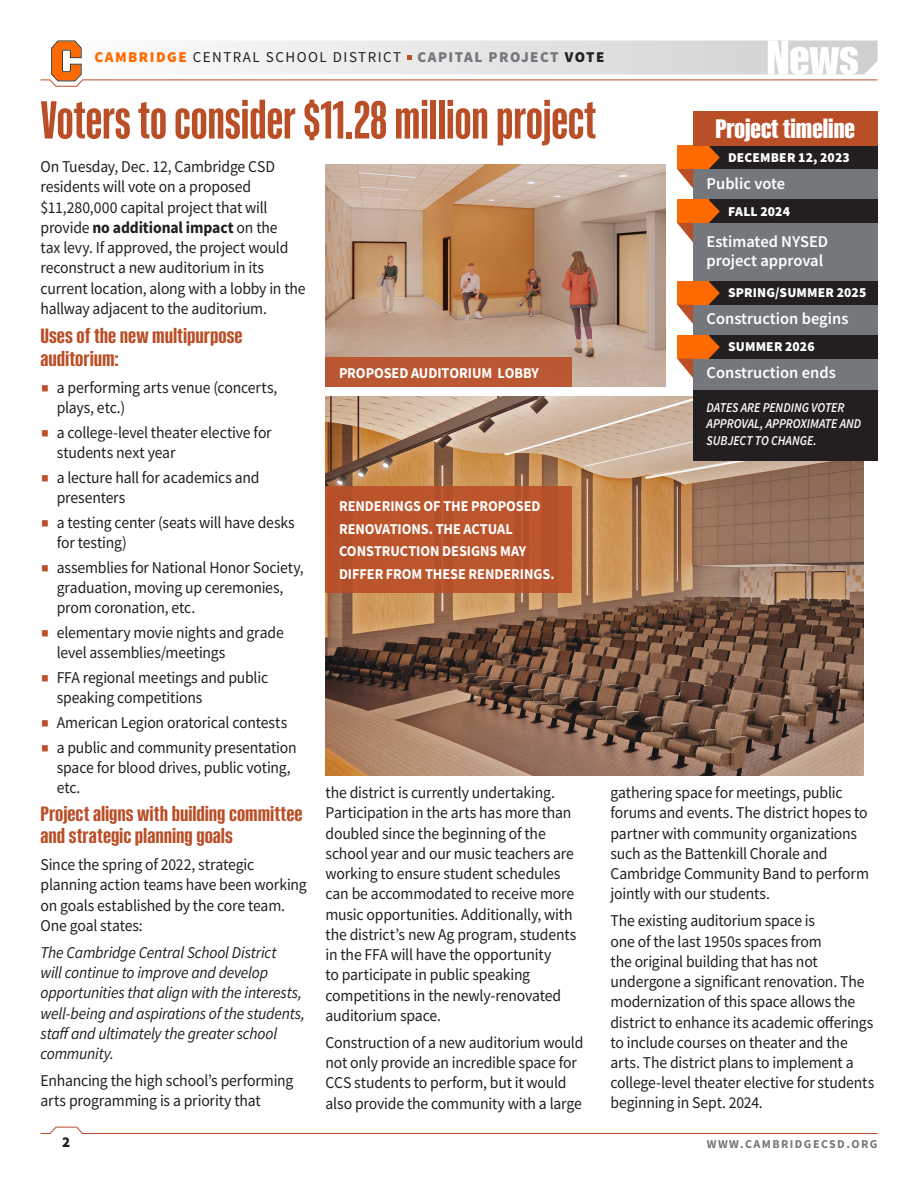
<style>
.page{position:relative;width:918px;height:1188px;background:#fff}
.page>*{position:absolute;margin:0;border:0;box-sizing:border-box;transform-origin:0 0}
.t1{font:700 54px "Kaneda Gothic";color:#ba4e27}
.t2{font:800 27px "Kaneda Gothic";color:#fff;scale:1.25 1}
.t3{font:700 21px/22.5px "Kaneda Gothic";color:#ba4e27;scale:1.25 1}
.t4{font:16.5px/20.2px "Source Sans Pro";letter-spacing:-.01em;color:#231f20;scale:.95 1}
.t5{font:italic 16.5px/20.2px "Source Sans Pro";letter-spacing:-.015em;color:#231f20;scale:.95 1}
.t6{font:600 16.5px/19.5px "Source Sans Pro";color:#fff}
.t7{font:700 15px/22.5px "Source Sans Pro";letter-spacing:-.005em;color:#fff;scale:.95 1}
.t8{font:15px "Source Sans Pro";letter-spacing:.1em;color:#231f20}
.t9{font:900 15px "Source Sans Pro";color:#231f20}
.t10{font:italic 600 13.5px/16.5px "Source Sans Pro";color:#fff;scale:.9 1}
.t11{font:900 13.5px "Source Sans Pro";letter-spacing:.015em;color:#fff}
.t12{font:700 12px "Source Sans Pro";letter-spacing:.12em;color:#74777c}
.s1{font-weight:900;color:#ff6a00}
.s2{font-weight:900;color:#74777c}
.s3{font-weight:900}
.s4{font-weight:700}
</style>
<div class="page">
<svg style="left:40px;top:1126px;width:838px;height:8px"></svg>
<svg style="left:40px;top:40px;width:838px;height:47px"></svg>
<img style="left:326px;top:396px;width:538px;height:379px">
<div style="left:326px;top:486px;width:246px;height:107px;background:#bc552c"></div>
<img style="left:326px;top:165px;width:340px;height:222px">
<div style="left:326px;top:357px;width:246px;height:30px;background:#bb5833"></div>
<div style="left:693px;top:390px;width:185px;height:71px;background:#231f20"></div>
<div style="left:693px;top:169px;width:185px;height:31px;background:#74777c"></div>
<div style="left:708px;top:146px;width:170px;height:23px;background:#231f20"></div>
<div style="left:677px;top:146px;width:32px;height:23px;background:#ff6a00"></div>
<svg style="left:677px;top:169px;width:16px;height:19px"></svg>
<svg style="left:709px;top:146px;width:11px;height:23px"></svg>
<div style="left:693px;top:223px;width:185px;height:59px;background:#74777c"></div>
<div style="left:708px;top:200px;width:170px;height:23px;background:#231f20"></div>
<div style="left:677px;top:200px;width:32px;height:23px;background:#ff6a00"></div>
<svg style="left:677px;top:223px;width:16px;height:19px"></svg>
<svg style="left:709px;top:200px;width:11px;height:23px"></svg>
<div style="left:693px;top:305px;width:185px;height:31px;background:#74777c"></div>
<div style="left:708px;top:282px;width:170px;height:23px;background:#231f20"></div>
<div style="left:677px;top:282px;width:32px;height:23px;background:#ff6a00"></div>
<svg style="left:677px;top:305px;width:16px;height:19px"></svg>
<svg style="left:709px;top:282px;width:11px;height:23px"></svg>
<div style="left:693px;top:359px;width:185px;height:31px;background:#74777c"></div>
<div style="left:708px;top:336px;width:170px;height:23px;background:#231f20"></div>
<div style="left:677px;top:336px;width:32px;height:23px;background:#ff6a00"></div>
<svg style="left:677px;top:359px;width:16px;height:19px"></svg>
<svg style="left:709px;top:336px;width:11px;height:23px"></svg>
<div style="left:693px;top:111px;width:185px;height:35px;background:#ba4e27"></div>
<p class="t8" style="left:94px;top:48px;width:511px"><span class="s1">CAMBRIDGE</span> CENTRAL SCHOOL DISTRICT <span class="s2">CAPITAL PROJECT</span> <span class="s3">VOTE</span></p>
<h1 class="t1" style="left:40px;top:90px;width:557px">Voters to consider $11.28 million project</h1>
<h2 class="t2" style="left:716px;top:114px;width:113px">Project timeline</h2>
<p class="t4" style="left:40px;top:157px;width:281px">On Tuesday, Dec. 12, Cambridge CSD residents will vote on a proposed $11,280,000 capital project that will provide <span class="s4">no additional impact</span> on the<br>tax levy. If approved, the project would reconstruct a new auditorium in its current location, along with a lobby in the hallway adjacent to the auditorium.</p>
<p class="t3" style="left:40px;top:325px;width:163px">Uses of the new multipurpose auditorium:</p>
<p class="t4" style="left:57px;top:377px;width:234px">a performing arts venue (concerts, plays, etc.)</p>
<p class="t4" style="left:57px;top:422px;width:228px">a college-level theater elective for students next year</p>
<p class="t4" style="left:57px;top:467px;width:215px">a lecture hall for academics and presenters</p>
<p class="t4" style="left:57px;top:512px;width:252px">a testing center (seats will have desks for testing)</p>
<p class="t4" style="left:57px;top:557px;width:262px">assemblies for National Honor Society, graduation, moving up ceremonies, prom coronation, etc.</p>
<p class="t4" style="left:57px;top:622px;width:241px">elementary movie nights and grade level assemblies/meetings</p>
<p class="t4" style="left:57px;top:667px;width:224px">FFA regional meetings and public speaking competitions</p>
<p class="t4" style="left:57px;top:710px;width:254px;line-height:24.8px">American Legion oratorical contests a public and community presentation</p>
<p class="t4" style="left:57px;top:758px;width:248px">space for blood drives, public voting, etc.</p>
<p class="t3" style="left:40px;top:802px;width:211px">Project aligns with building committee and strategic planning goals</p>
<p class="t4" style="left:40px;top:854px;width:282px">Since the spring of 2022, strategic planning action teams have been working on goals established by the core team.<br>One goal states:</p>
<p class="t5" style="left:40px;top:942px;width:280px">The Cambridge Central School District<br>will continue to improve and develop opportunities that align with the interests, well-being and aspirations of the students, staff and ultimately the greater school community.</p>
<p class="t4" style="left:40px;top:1070px;width:268px">Enhancing the high school’s performing arts programming is a priority that</p>
<p class="t7" style="left:339px;top:361px;width:212px">PROPOSED AUDITORIUM LOBBY</p>
<p class="t7" style="left:339px;top:495px;width:229px">RENDERINGS OF THE PROPOSED<br>RENOVATIONS. THE ACTUAL<br>CONSTRUCTION DESIGNS MAY<br>DIFFER FROM THESE RENDERINGS.</p>
<p class="t4" style="left:326px;top:782px;width:266px">the district is currently undertaking.<br>Participation in the arts has more than doubled since the beginning of the school year and our music teachers are working to ensure student schedules can be accommodated to receive more music opportunities. Additionally, with the district’s new Ag program, students in the FFA will have the opportunity<br>to participate in public speaking competitions in the newly-renovated auditorium space.</p>
<p class="t4" style="left:326px;top:1032px;width:273px">Construction of a new auditorium would not only provide an incredible space for CCS students to perform, but it would also provide the community with a large</p>
<p class="t11" style="left:728px;top:148px;width:123px">DECEMBER 12, 2023</p>
<p class="t6" style="left:707px;top:173px;width:80px">Public vote</p>
<p class="t11" style="left:728px;top:202px;width:64px">FALL 2024</p>
<p class="t6" style="left:707px;top:231px;width:123px">Estimated NYSED project approval</p>
<p class="t11" style="left:728px;top:284px;width:140px">SPRING/SUMMER 2025</p>
<p class="t6" style="left:707px;top:309px;width:143px">Construction begins</p>
<p class="t11" style="left:728px;top:338px;width:88px">SUMMER 2026</p>
<p class="t6" style="left:707px;top:363px;width:131px">Construction ends</p>
<p class="t10" style="left:707px;top:399px;width:173px">DATES ARE PENDING VOTER<br>APPROVAL, APPROXIMATE AND<br>SUBJECT TO CHANGE.</p>
<p class="t4" style="left:611px;top:782px;width:274px">gathering space for meetings, public forums and events. The district hopes to partner with community organizations such as the Battenkill Chorale and Cambridge Community Band to perform jointly with our students.</p>
<p class="t4" style="left:611px;top:911px;width:279px">The existing auditorium space is<br>one of the last 1950s spaces from<br>the original building that has not undergone a significant renovation. The modernization of this space allows the district to enhance its academic offerings to include courses on theater and the arts. The district plans to implement a college-level theater elective for students beginning in Sept. 2024.</p>
<p class="t9" style="left:62px;top:1132px;width:10px">2</p>
<p class="t12" style="left:707px;top:1135px;width:172px">WWW.CAMBRIDGECSD.ORG</p>
</div>
